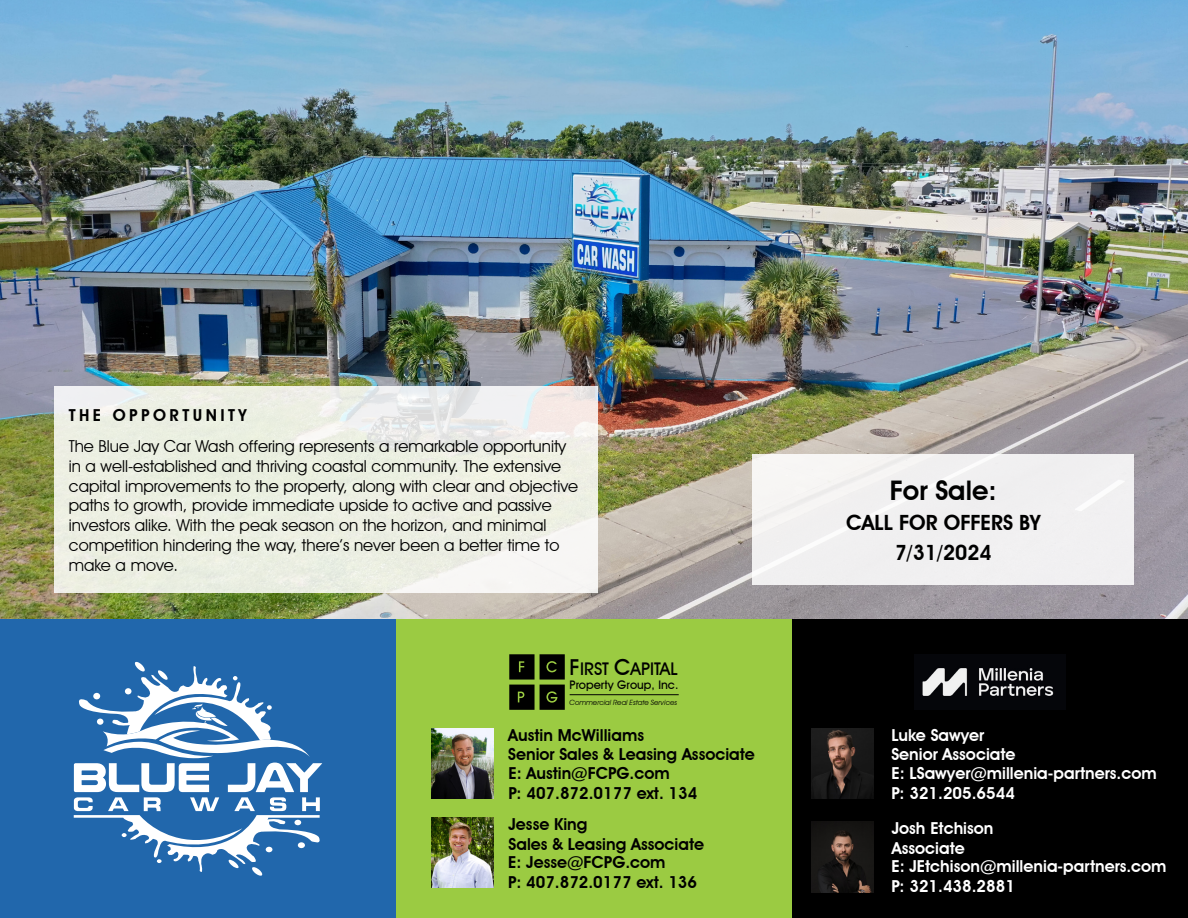
<style>
.page{position:relative;width:1188px;height:918px;background:#fff}
.page>*{position:absolute;margin:0;border:0;box-sizing:border-box;transform-origin:0 0}
.t1{font:600 27px "Avant Garde IT Cby BT";color:#000}
.t2{font:600 21px/30px "Avant Garde IT Cby BT";color:#000;text-align:center}
.t3{font:500 17.55px "Avant Garde IT Cby BT";color:#000}
.t4{font:16.5px/19.8px "Avant Garde IT Cby BT";color:#000}
.t5{font:600 16.5px/19.4px "Avant Garde IT Cby BT";color:#000}
.t6{font:600 16.5px/19.4px "Avant Garde IT Cby BT";color:#fff}
.t7{font:600 16.5px "Avant Garde IT Cby BT";letter-spacing:.21em;color:#000}
.t8{font:500 11.85px "Avant Garde IT Cby BT";color:#000}
.t9{font:italic 7.2px "Avant Garde IT Cby BT";color:#000}
.s1{font-size:22.05px}
</style>
<div class="page">
<img style="left:0;top:0;width:1188px;height:620px">
<div style="left:396px;top:620px;width:396px;height:298px;background:#9bcb42"></div>
<div style="left:792px;top:620px;width:396px;height:298px;background:#000"></div>
<div style="left:0;top:620px;width:396px;height:298px;background:#2167ac"></div>
<svg style="left:74px;top:661px;width:249px;height:215px"></svg>
<svg style="left:509px;top:654px;width:56px;height:56px"></svg>
<hr style="left:570px;top:694px;width:109px;height:1px;background:#000">
<img style="left:431px;top:728px;width:62px;height:71px">
<img style="left:431px;top:817px;width:62px;height:71px">
<img style="left:922px;top:666px;width:132px;height:30px">
<img style="left:812px;top:821px;width:62px;height:71px">
<img style="left:812px;top:728px;width:62px;height:71px">
<div style="left:753px;top:454px;width:381px;height:131px;background:#f1f0f1"></div>
<svg style="left:54px;top:386px;width:544px;height:207px;background:#ecefe5"></svg>
<p class="t7" style="left:69px;top:405px;width:180px">THE OPPORTUNITY</p>
<p class="t4" style="left:69px;top:436px;width:511px">The Blue Jay Car Wash offering represents a remarkable opportunity in a well-established and thriving coastal community. The extensive capital improvements to the property, along with clear and objective paths to growth, provide immediate upside to active and passive investors alike. With the peak season on the horizon, and minimal competition hindering the way, there’s never been a better time to make a move.</p>
<h1 class="t1" style="left:890px;top:474px;width:108px">For Sale:</h1>
<p class="t2" style="left:846px;top:507px;width:196px">CALL FOR OFFERS BY<br>7/31/2024</p>
<p class="t3" style="left:570px;top:658px;width:110px"><span class="s1">F</span>IRST <span class="s1">C</span>APITAL</p>
<p class="t8" style="left:570px;top:678px;width:110px">Property Group, Inc.</p>
<p class="t9" style="left:570px;top:698px;width:109px">Commercial Real Estate Services</p>
<p class="t5" style="left:508px;top:725px;width:248px">Austin McWilliams<br>Senior Sales &amp; Leasing Associate<br>E: Austin@FCPG.com<br>P: 407.872.0177 ext. 134</p>
<p class="t5" style="left:508px;top:814px;width:197px">Jesse King<br>Sales &amp; Leasing Associate<br>E: Jesse@FCPG.com<br>P: 407.872.0177 ext. 136</p>
<p class="t6" style="left:891px;top:819px;width:277px">Josh Etchison<br>Associate<br>E: JEtchison@millenia-partners.com<br>P: 321.438.2881</p>
<p class="t6" style="left:891px;top:725px;width:267px">Luke Sawyer<br>Senior Associate<br>E: LSawyer@millenia-partners.com<br>P: 321.205.6544</p>
</div>
